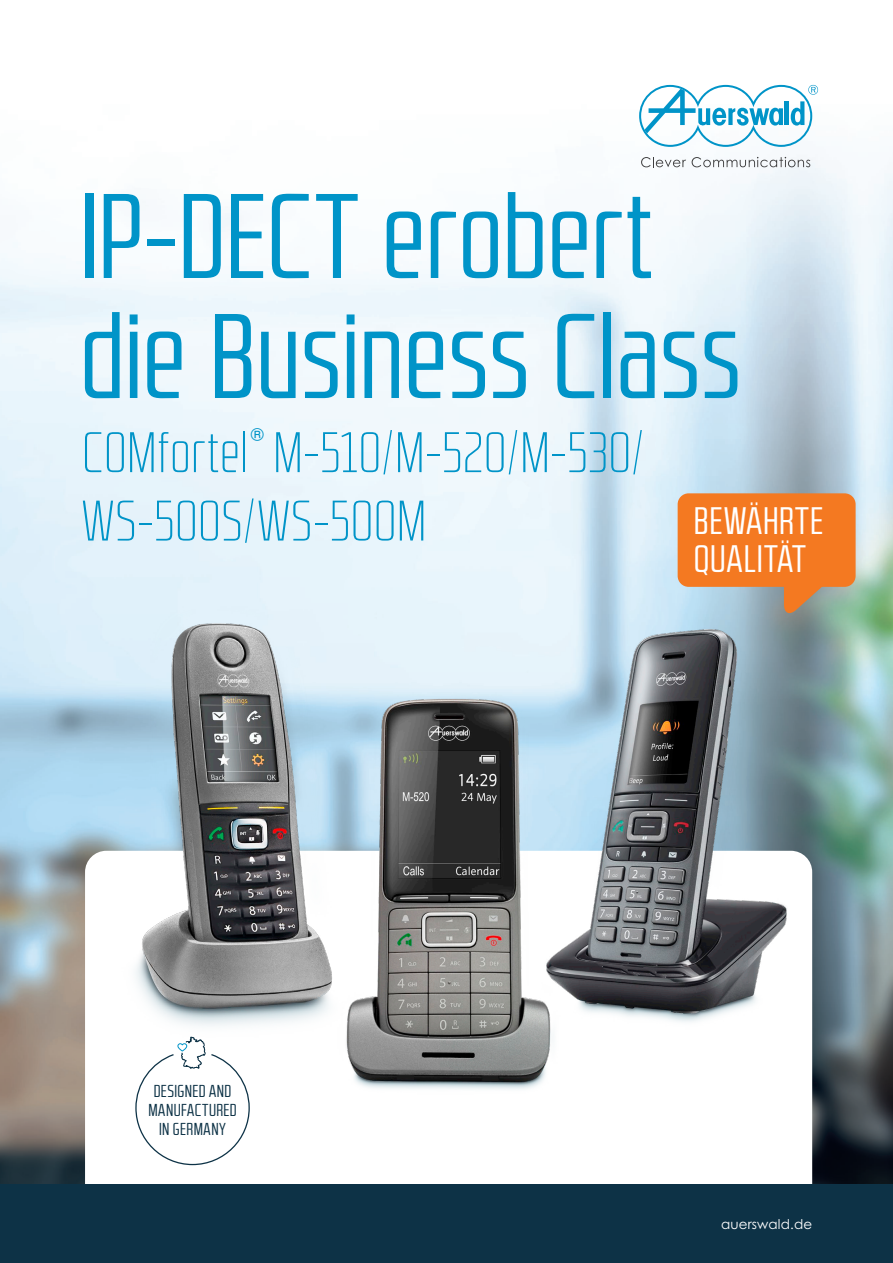
<style>
.page{position:relative;width:893px;height:1263px;background:#fff}
.page>*{position:absolute;margin:0;border:0;box-sizing:border-box;transform-origin:0 0}
.Headline{font:120px/120px "RB No 2.1 b";color:#0094c8}
.Headline-2{font:300 57px "RB No 2.1 b";letter-spacing:.015em;color:#0094c8}
.t1{font:38.25px/38.2px "RB No 2.1 b";letter-spacing:.03em;color:#fff}
.Headline-3{font:17.55px "Century Gothic Pro";color:#0094c8}
.t2{font:17.25px/19.2px "RB No 2.1 b";letter-spacing:.03em;color:#0d3246;text-align:center}
.Copy{font:13.5px "Century Gothic Pro";letter-spacing:.01em;color:#fff}
</style>
<div class="page">
<img style="left:0;top:84px;width:893px;height:1100px">
<div style="left:85px;top:851px;width:727px;height:408px;background:#fff;border-radius:21px"></div>
<div style="left:0;top:1184px;width:893px;height:79px;background:#0d3246"></div>
<img style="left:114px;top:599px;width:247px;height:427px">
<img style="left:525px;top:600px;width:279px;height:422px">
<img style="left:315px;top:635px;width:267px;height:454px">
<div style="left:678px;top:493px;width:178px;height:94px;background:#f47921;border-radius:11px"></div>
<svg style="left:784px;top:586px;width:53px;height:30px;background:#b59169"></svg>
<svg style="left:135px;top:1036px;width:115px;height:130px"></svg>
<svg style="left:639px;top:85px;width:179px;height:62px"></svg>
<svg style="left:641px;top:157px;width:45px;height:10px"></svg>
<svg style="left:692px;top:157px;width:118px;height:10px"></svg>
<p class="Headline" style="left:80px;top:175px;width:663px">IP-DECT erobert die Business Class</p>
<p class="Headline-2" style="left:82px;top:421px;width:564px">COMfortel M-510/M-520/M-530/</p>
<p class="Headline-3" style="left:251px;top:424px;width:15px">®</p>
<p class="Headline-2" style="left:82px;top:490px;width:346px">WS-500S/WS-500M</p>
<p class="t2" style="left:148px;top:1081px;width:90px">DESIGNED AND<br>MANUFACTURED<br>IN GERMANY</p>
<p class="t1" style="left:694px;top:501px;width:131px">BEWÄHRTE<br>QUALITÄT</p>
<p class="Copy" style="left:721px;top:1215px;width:93px">auerswald.de</p>
</div>
